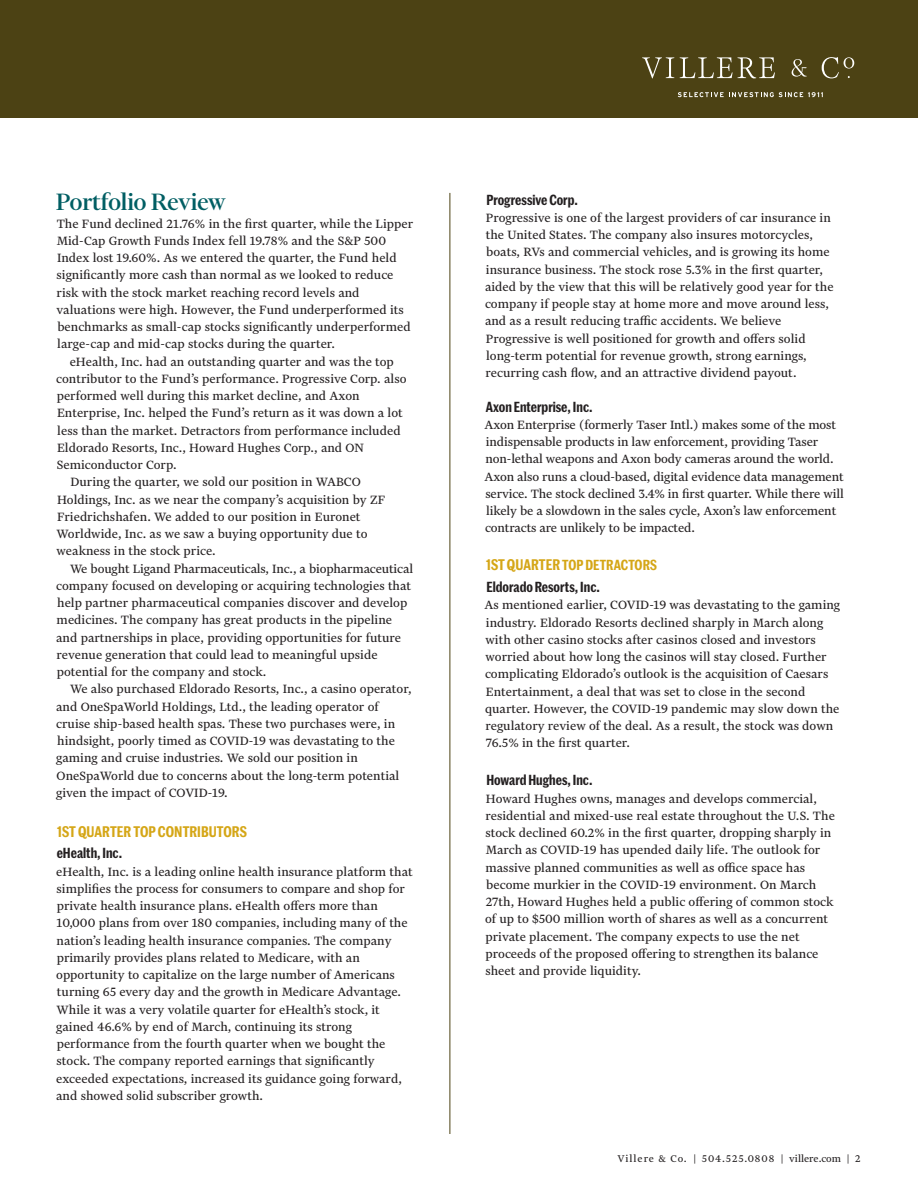
<style>
.page{position:relative;width:918px;height:1188px;background:#fff}
.page>*{position:absolute;margin:0;border:0;box-sizing:border-box;transform-origin:0 0}
.t1{font:500 27px "Financier Display";color:#005e63}
.t2{font:600 15px "Marr Sans Cond";letter-spacing:.005em;color:#d5a616}
.t3{font:14.25px/17.2px "Financier Text";color:#231f20}
.t4{font:600 14.25px "Marr Sans Cond";color:#231f20}
.t5{font:600 14.25px "Marr Sans Cond";letter-spacing:.005em;color:#d5a616}
.t6{font:11.7px "Financier Text";letter-spacing:.08em;color:#231f20}
.s1{font-size:15px}
.s2{font-family:"Marr Sans Cond";font-weight:600}
</style>
<div class="page">
<hr style="left:450px;top:193px;width:1px;height:941px;background:#4c4214">
<div style="left:0;top:0;width:918px;height:117px;background:#4c4214"></div>
<svg style="left:642px;top:57px;width:32px;height:21px"></svg>
<svg style="left:680px;top:57px;width:95px;height:21px"></svg>
<svg style="left:792px;top:59px;width:15px;height:18px"></svg>
<svg style="left:822px;top:57px;width:32px;height:21px"></svg>
<svg style="left:678px;top:92px;width:145px;height:5px"></svg>
<p class="t1" style="left:56px;top:188px;width:171px">Portfolio Review</p>
<p class="t3" style="left:57px;top:215px;width:358px">The Fund declined 21.76% in the first quarter, while the Lipper Mid-Cap Growth Funds Index fell 19.78% and the S&amp;P 500<br>Index lost 19.60%. As we entered the quarter, the Fund held significantly more cash than normal as we looked to reduce risk with the stock market reaching record levels and valuations were high. However, the Fund underperformed its benchmarks as small-cap stocks significantly underperformed large-cap and mid-cap stocks during the quarter.</p>
<p class="t3" style="left:56px;top:353px;width:352px;text-indent:14px">eHealth, Inc. had an outstanding quarter and was the top contributor to the Fund’s performance. Progressive Corp. also performed well during this market decline, and Axon Enterprise, Inc. helped the Fund’s return as it was down a lot less than the market. Detractors from performance included Eldorado Resorts, Inc., Howard Hughes Corp., and ON Semiconductor Corp.</p>
<p class="t3" style="left:57px;top:474px;width:330px;text-indent:14px">During the quarter, we sold our position in WABCO Holdings, Inc. as we near the company’s acquisition by ZF Friedrichshafen. We added to our position in Euronet Worldwide, Inc. as we saw a buying opportunity due to weakness in the stock price.</p>
<p class="t3" style="left:56px;top:560px;width:359px;text-indent:14px">We bought Ligand Pharmaceuticals, Inc., a biopharmaceutical company focused on developing or acquiring technologies that help partner pharmaceutical companies discover and develop medicines. The company has great products in the pipeline and partnerships in place, providing opportunities for future revenue generation that could lead to meaningful upside potential for the company and stock.</p>
<p class="t3" style="left:56px;top:681px;width:357px;text-indent:14px">We also purchased Eldorado Resorts, Inc., a casino operator, and OneSpaWorld Holdings, Ltd., the leading operator of cruise ship-based health spas. These two purchases were, in hindsight, poorly timed as COVID-19 was devastating to the gaming and cruise industries. We sold our position in OneSpaWorld due to concerns about the long-term potential given the impact of COVID-19.</p>
<p class="t2" style="left:57px;top:820px;width:191px">1ST QUARTER TOP CONTRIBUTORS</p>
<p class="t4" style="left:57px;top:843px;width:67px">eHealth, Inc.</p>
<p class="t3" style="left:56px;top:863px;width:358px">eHealth, Inc. is a leading online health insurance platform that simplifies the process for consumers to compare and shop for private health insurance plans. eHealth offers more than 10,000 plans from over 180 companies, including many of the nation’s leading health insurance companies. The company primarily provides plans related to Medicare, with an opportunity to capitalize on the large number of Americans turning 65 every day and the growth in Medicare Advantage.<br>While it was a very volatile quarter for eHealth’s stock, it gained 46.6% by end of March, continuing its strong performance from the fourth quarter when we bought the stock. The company reported earnings that significantly exceeded expectations, increased its guidance going forward, and showed solid subscriber growth.</p>
<p class="t4" style="left:486px;top:189px;width:93px">Progressive Corp.</p>
<p class="t3" style="left:485px;top:209px;width:350px">Progressive is one of the largest providers of car insurance in the United States. The company also insures motorcycles, boats, RVs and commercial vehicles, and is growing its home insurance business. The stock rose 5.3% in the first quarter, aided by the view that this will be relatively good year for the company if people stay at home more and move around less, and as a result reducing traffic accidents. We believe Progressive is well positioned for growth and offers solid long-term potential for revenue growth, strong earnings, recurring cash flow, and an attractive dividend payout.</p>
<p class="t4" style="left:486px;top:396px;width:108px">Axon Enterprise, Inc.</p>
<p class="t3" style="left:484px;top:416px;width:361px">Axon Enterprise (formerly Taser Intl.) makes some of the most indispensable products in law enforcement, providing Taser non-lethal weapons and Axon body cameras around the world.<br>Axon also runs a cloud-based, digital evidence data management service. The stock declined 3.4% in first quarter. While there will likely be a slowdown in the sales cycle, Axon’s law enforcement contracts are unlikely to be impacted.</p>
<p class="t5" style="left:486px;top:555px;width:172px"><span class="s1">1ST QUARTER</span> TOP DETRACTORS</p>
<p class="t3" style="left:484px;top:579px;width:357px"><span class="s2">Eldorado Resorts, Inc.<br></span>As mentioned earlier, COVID-19 was devastating to the gaming industry. Eldorado Resorts declined sharply in March along with other casino stocks after casinos closed and investors worried about how long the casinos will stay closed. Further complicating Eldorado’s outlook is the acquisition of Caesars Entertainment, a deal that was set to close in the second quarter. However, the COVID-19 pandemic may slow down the regulatory review of the deal. As a result, the stock was down 76.5% in the first quarter.</p>
<p class="t4" style="left:486px;top:770px;width:108px">Howard Hughes, Inc.</p>
<p class="t3" style="left:485px;top:790px;width:351px">Howard Hughes owns, manages and develops commercial, residential and mixed-use real estate throughout the U.S. The stock declined 60.2% in the first quarter, dropping sharply in March as COVID-19 has upended daily life. The outlook for massive planned communities as well as office space has become murkier in the COVID-19 environment. On March 27th, Howard Hughes held a public offering of common stock of up to $500 million worth of shares as well as a concurrent private placement. The company expects to use the net proceeds of the proposed offering to strengthen its balance sheet and provide liquidity.</p>
<p class="t6" style="left:617px;top:1152px;width:245px">Villere &amp; Co. | 504.525.0808 | villere.com | 2</p>
</div>
